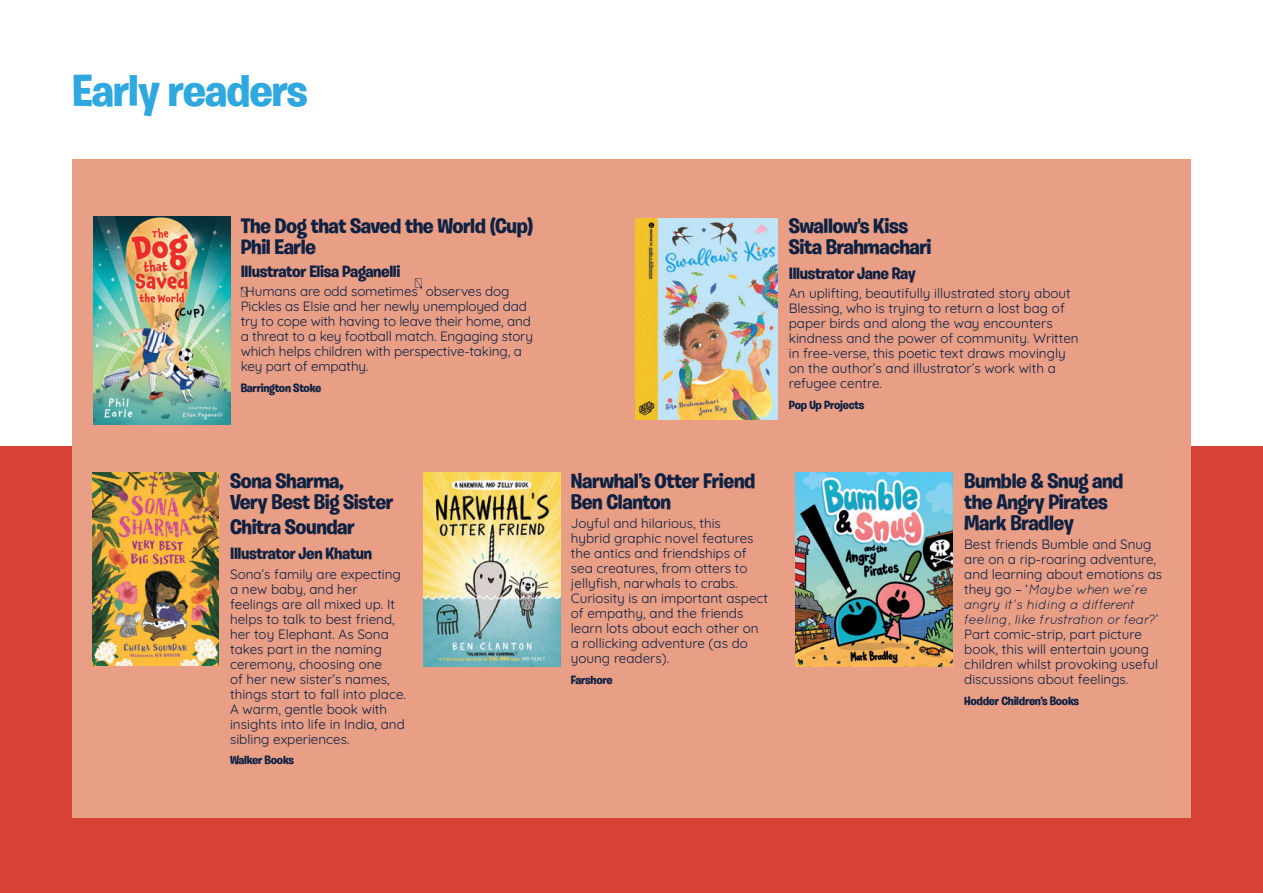
<style>
.page{position:relative;width:1263px;height:893px;background:#fff}
.page>*{position:absolute;margin:0;border:0;box-sizing:border-box;transform-origin:0 0}
.t1{font:700 45px "Burbank Big";letter-spacing:-.02em;color:#2fa8df}
.t2{font:700 21px/21px "Burbank Big";letter-spacing:-.02em;color:#0d2243}
.t3{font:700 16.5px "Burbank Big";letter-spacing:-.02em;color:#0d2243}
.t4{font:300 13.5px/15px "Quicksand";color:#0d2243}
.t5{font:700 12px "Burbank Big";letter-spacing:-.02em;color:#0d2243}
.s1{font-weight:400;font-style:italic}
</style>
<div class="page">
<div style="left:0;top:446px;width:1263px;height:447px;background:#d74136"></div>
<div style="left:72px;top:159px;width:1119px;height:659px;background:#e99e86"></div>
<img style="left:93px;top:217px;width:137px;height:207px">
<img style="left:93px;top:472px;width:126px;height:194px">
<img style="left:423px;top:472px;width:138px;height:194px">
<img style="left:795px;top:472px;width:158px;height:194px">
<img style="left:636px;top:218px;width:141px;height:202px">
<p class="t1" style="left:72px;top:63px;width:237px">Early readers</p>
<p class="t2" style="left:241px;top:215px;width:294px">The Dog that Saved the World (Cup)</p>
<p class="t2" style="left:241px;top:236px;width:77px">Phil Earle</p>
<p class="t3" style="left:241px;top:261px;width:161px">Illustrator Elisa Paganelli</p>
<p class="t4" style="left:241px;top:282px;width:294px">“Humans are odd sometimes” observes dog Pickles as Elsie and her newly unemployed dad try to cope with having to leave their home, and a threat to a key football match. Engaging story which helps children with perspective-taking, a key part of empathy.</p>
<p class="t5" style="left:241px;top:380px;width:82px">Barrington Stoke</p>
<p class="t2" style="left:230px;top:470px;width:165px">Sona Sharma,<br>Very Best Big Sister</p>
<p class="t2" style="left:230px;top:516px;width:126px">Chitra Soundar</p>
<p class="t3" style="left:230px;top:544px;width:144px">Illustrator Jen Khatun</p>
<p class="t4" style="left:230px;top:565px;width:177px">Sona’s family are expecting a new baby, and her feelings are all mixed up. It helps to talk to best friend, her toy Elephant. As Sona takes part in the naming ceremony, choosing one<br>of her new sister’s names, things start to fall into place.<br>A warm, gentle book with insights into life in India, and sibling experiences.</p>
<p class="t5" style="left:230px;top:753px;width:66px">Walker Books</p>
<p class="t2" style="left:789px;top:215px;width:121px">Swallow's Kiss</p>
<p class="t2" style="left:789px;top:236px;width:144px">Sita Brahmachari</p>
<p class="t3" style="left:789px;top:263px;width:129px">Illustrator Jane Ray</p>
<p class="t4" style="left:789px;top:284px;width:291px">An uplifting, beautifully illustrated story about Blessing, who is trying to return a lost bag of paper birds and along the way encounters kindness and the power of community. Written in free-verse, this poetic text draws movingly on the author’s and illustrator’s work with a refugee centre.</p>
<p class="t5" style="left:789px;top:397px;width:77px">Pop Up Projects</p>
<p class="t2" style="left:571px;top:470px;width:186px">Narwhal’s Otter Friend</p>
<p class="t2" style="left:571px;top:491px;width:102px">Ben Clanton</p>
<p class="t4" style="left:571px;top:514px;width:199px">Joyful and hilarious, this<br>hybrid graphic novel features the antics and friendships of sea creatures, from otters to jellyfish, narwhals to crabs.<br>Curiosity is an important aspect of empathy, and the friends learn lots about each other on a rollicking adventure (as do young readers).</p>
<p class="t5" style="left:571px;top:672px;width:43px">Farshore</p>
<p class="t2" style="left:964px;top:470px;width:161px">Bumble &amp; Snug and the Angry Pirates</p>
<p class="t2" style="left:964px;top:512px;width:111px">Mark Bradley</p>
<p class="t4" style="left:964px;top:535px;width:200px">Best friends Bumble and Snug are on a rip-roaring adventure, and learning about emotions as they go – ‘<span class="s1">Maybe when we’re angry it’s hiding a different feeling, like frustration or fear?</span>’<br>Part comic-strip, part picture book, this will entertain young children whilst provoking useful discussions about feelings.</p>
<p class="t5" style="left:964px;top:693px;width:116px">Hodder Children’s Books</p>
</div>
